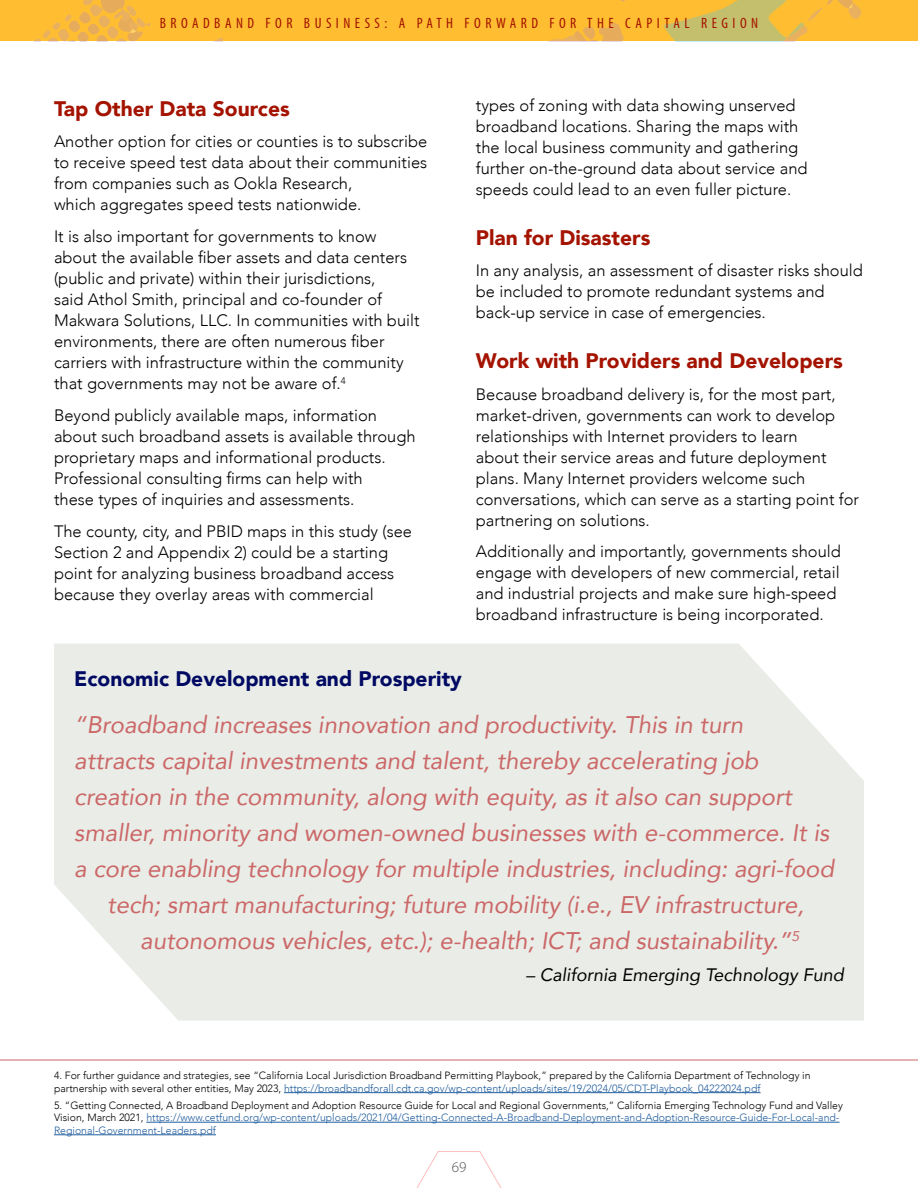
<style>
.page{position:relative;width:918px;height:1188px;background:#fff}
.page>*{position:absolute;margin:0;border:0;box-sizing:border-box;transform-origin:0 0}
.t1{font:italic 24px "Avenir";color:#cb6767}
.t2{font:900 21px "Avenir";color:#a41300}
.t3{font:900 21px "Avenir";color:#010a63}
.t4{font:italic 18px "Avenir";color:#000}
.t5{font:300 16.5px/21px "Avenir";color:#000}
.t6{font:condensed 15px "Myriad Pro";letter-spacing:.3em;color:#a41300}
.t7{font:300 15px "Myriad Pro";color:#515254}
.t8{font:300 10.5px/12.6px "Avenir";color:#215e9e}
.t9{font:300 10.5px/12.6px "Avenir";color:#000}
.s1{color:#215e9e}
.s2{color:#000}
</style>
<div class="page">
<div style="left:0;top:0;width:918px;height:41px;background:#ffbe32"></div>
<svg style="left:550px;top:23px;width:74px;height:18px"></svg>
<svg style="left:663px;top:0;width:198px;height:41px"></svg>
<div style="left:54px;top:644px;width:810px;height:377px;background:#eaece7"></div>
<hr style="left:284px;top:1092px;width:477px;height:1px;background:#215e9e">
<hr style="left:146px;top:1122px;width:693px;height:1px;background:#215e9e">
<hr style="left:54px;top:1135px;width:162px;height:1px;background:#215e9e">
<hr style="left:0;top:1060px;width:918px;height:1px;background:#cb6767">
<svg style="left:416px;top:1151px;width:86px;height:37px"></svg>
<svg style="left:215px;top:37px;width:8px;height:4px"></svg>
<svg style="left:34px;top:0;width:117px;height:41px"></svg>
<p class="t6" style="left:160px;top:14px;width:600px">BROADBAND FOR BUSINESS: A PATH FORWARD FOR THE CAPITAL REGION</p>
<p class="t2" style="left:54px;top:90px;width:237px">Tap Other Data Sources</p>
<p class="t5" style="left:54px;top:131px;width:375px">Another option for cities or counties is to subscribe to receive speed test data about their communities from companies such as Ookla Research,<br>which aggregates speed tests nationwide.</p>
<p class="t5" style="left:54px;top:226px;width:367px">It is also important for governments to know about the available fiber assets and data centers (public and private) within their jurisdictions,<br>said Athol Smith, principal and co-founder of Makwara Solutions, LLC. In communities with built environments, there are often numerous fiber carriers with infrastructure within the community that governments may not be aware of.<sup>4</sup></p>
<p class="t5" style="left:54px;top:405px;width:363px">Beyond publicly available maps, information about such broadband assets is available through proprietary maps and informational products.<br>Professional consulting firms can help with<br>these types of inquiries and assessments.</p>
<p class="t5" style="left:54px;top:521px;width:360px">The county, city, and PBID maps in this study (see Section 2 and Appendix 2) could be a starting point for analyzing business broadband access because they overlay areas with commercial</p>
<p class="t5" style="left:476px;top:95px;width:333px">types of zoning with data showing unserved broadband locations. Sharing the maps with the local business community and gathering further on-the-ground data about service and speeds could lead to an even fuller picture.</p>
<p class="t2" style="left:476px;top:219px;width:176px">Plan for Disasters</p>
<p class="t5" style="left:476px;top:260px;width:389px">In any analysis, an assessment of disaster risks should be included to promote redundant systems and back-up service in case of emergencies.</p>
<p class="t2" style="left:476px;top:342px;width:369px">Work with Providers and Developers</p>
<p class="t5" style="left:476px;top:383px;width:385px">Because broadband delivery is, for the most part, market-driven, governments can work to develop relationships with Internet providers to learn<br>about their service areas and future deployment plans. Many Internet providers welcome such conversations, which can serve as a starting point for partnering on solutions.</p>
<p class="t5" style="left:476px;top:541px;width:367px">Additionally and importantly, governments should engage with developers of new commercial, retail and industrial projects and make sure high-speed broadband infrastructure is being incorporated.</p>
<p class="t3" style="left:74px;top:661px;width:389px">Economic Development and Prosperity</p>
<h1 class="t1" style="left:74px;top:710px;width:670px">“Broadband increases innovation and productivity. This in turn</h1>
<h1 class="t1" style="left:74px;top:746px;width:686px">attracts capital investments and talent, thereby accelerating job</h1>
<h1 class="t1" style="left:74px;top:782px;width:719px">creation in the community, along with equity, as it also can support</h1>
<h1 class="t1" style="left:74px;top:818px;width:757px">smaller, minority and women-owned businesses with e-commerce. It is</h1>
<h1 class="t1" style="left:74px;top:854px;width:761px">a core enabling technology for multiple industries, including: agri-food</h1>
<h1 class="t1" style="left:107px;top:890px;width:698px">tech; smart manufacturing; future mobility (i.e., EV infrastructure,</h1>
<h1 class="t1" style="left:140px;top:926px;width:660px">autonomous vehicles, etc.); e-health; ICT; and sustainability.”<sup>5</sup></h1>
<p class="t4" style="left:526px;top:964px;width:319px">– California Emerging Technology Fund</p>
<p class="t9" style="left:54px;top:1069px;width:758px">4. For further guidance and strategies, see “California Local Jurisdiction Broadband Permitting Playbook,” prepared by the California Department of Technology in partnership with several other entities, May 2023, <span class="s1">https://broadbandforall.cdt.ca.gov/wp-content/uploads/sites/19/2024/05/CDT-Playbook_04222024.pdf</span></p>
<p class="t8" style="left:54px;top:1099px;width:791px"><span class="s2">5. “Getting Connected, A Broadband Deployment and Adoption Resource Guide for Local and Regional Governments,” California Emerging Technology Fund and Valley<br>Vision, March 2021,</span> https://www.cetfund.org/wp-content/uploads/2021/04/Getting-Connected-A-Broadband-Deployment-and-Adoption-Resource-Guide-For-Local-and-<br>Regional-Government-Leaders.pdf</p>
<p class="t7" style="left:452px;top:1158px;width:16px">69</p>
</div>
